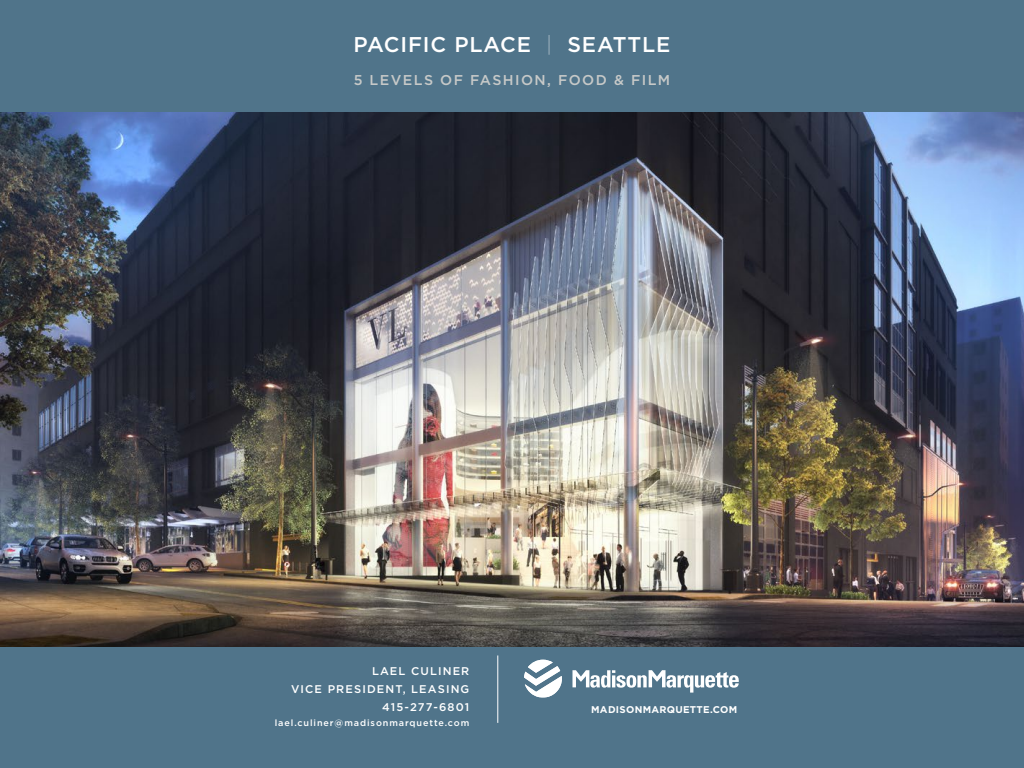
<style>
.page{position:relative;width:1024px;height:768px;background:#50748a}
.page>*{position:absolute;margin:0;border:0;box-sizing:border-box;transform-origin:0 0}
.t1{font:500 21.3px "Gotham HTF";letter-spacing:.04em;color:#fff}
.t2{font:500 14.2px "Gotham HTF";letter-spacing:.1em;color:#c7c9c8}
.t3{font:500 11.2px/18.3px "Gotham HTF";letter-spacing:.1em;color:#fff;text-align:right}
.t4{font:700 9.8px "Gotham HTF";letter-spacing:.03em;color:#fff}
.t5{font:500 9px "Gotham HTF";letter-spacing:.1em;color:#fff}
.s1{font-weight:100}
</style>
<div class="page">
<svg style="left:572px;top:670px;width:167px;height:23px"></svg>
<svg style="left:524px;top:660px;width:38px;height:38px"></svg>
<hr style="left:497px;top:655px;width:1px;height:68px;background:#fff">
<img style="left:0;top:113px;width:1024px;height:534px">
<h1 class="t1" style="left:353px;top:32px;width:319px">PACIFIC PLACE <span class="s1">|</span> SEATTLE</h1>
<p class="t2" style="left:354px;top:72px;width:318px">5 LEVELS OF FASHION, FOOD &amp; FILM</p>
<p class="t3" style="left:291px;top:661px;width:180px">LAEL CULINER<br>VICE PRESIDENT, LEASING<br>415-277-6801</p>
<p class="t5" style="left:275px;top:717px;width:196px">lael.culiner@madisonmarquette.com</p>
<p class="t4" style="left:591px;top:704px;width:148px">MADISONMARQUETTE.COM</p>
</div>
